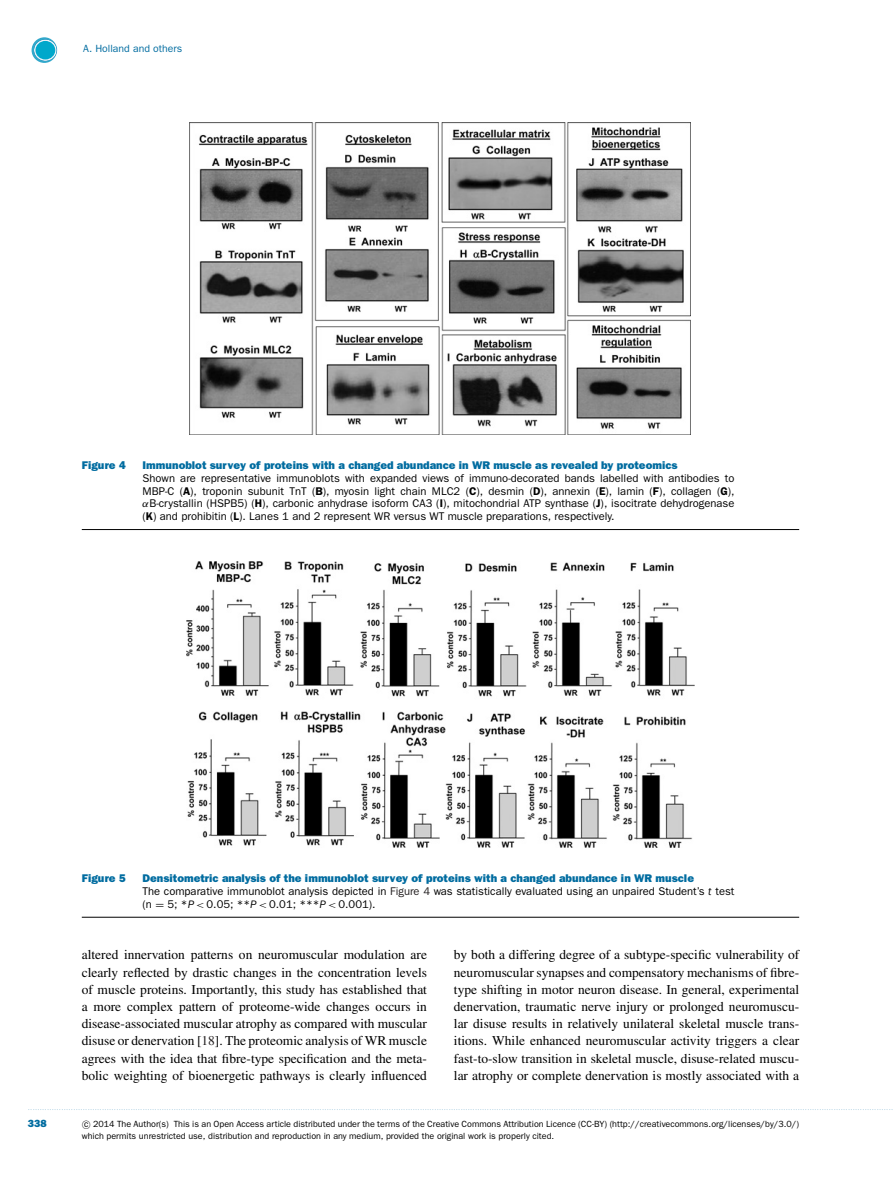
<style>
.page{position:relative;width:893px;height:1183px;background:#fff}
.page>*{position:absolute;margin:0;border:0;box-sizing:border-box;transform-origin:0 0}
.t1{font:13.5px/17.2px "Times";color:#000;text-align:justify}
.t2{font:11.25px/12.8px "Franklin Gothic";color:#000;text-align:justify}
.t3{font:800 11.25px "Franklin Gothic";color:#006ca0}
.t4{font:10.5px "Franklin Gothic";color:#006ca0}
.t5{font:800 10.5px "Franklin Gothic";color:#006ca0}
.t6{font:9px/12px "Franklin Gothic";color:#000}
.s1{font-weight:600}
.s2{font-family:"RMTMI"}
.s3{font-weight:800;color:#006ca0}
.s4{color:#231f20}
.s5{font-style:italic}
.s6{font-family:"MTSY"}
.s7{font-family:"CMSY10"}
</style>
<div class="page">
<svg style="left:32px;top:37px;width:25px;height:26px"></svg>
<svg style="left:34px;top:39px;width:23px;height:22px"></svg>
<div style="left:35px;top:41px;width:20px;height:18px;background:#00a8cb;border-radius:50%"></div>
<img style="left:190px;top:122px;width:500px;height:313px">
<hr style="left:82px;top:529px;width:717px;height:1px;background:#000">
<img style="left:186px;top:561px;width:509px;height:286px">
<hr style="left:82px;top:916px;width:717px;height:1px;background:#000">
<p class="t4" style="left:83px;top:45px;width:101px">A. Holland and others</p>
<p class="t3" style="left:82px;top:461px;width:46px">Figure 4</p>
<p class="t3" style="left:143px;top:461px;width:536px">Immunoblot survey of proteins with a changed abundance in WR muscle as revealed by proteomics</p>
<p class="t2" style="left:143px;top:472px;width:593px">Shown are representative immunoblots with expanded views of immuno-decorated bands labelled with antibodies to MBP-C (<span class="s1">A</span>), troponin subunit TnT (<span class="s1">B</span>), myosin light chain MLC2 (<span class="s1">C</span>), desmin (<span class="s1">D</span>), annexin (<span class="s1">E</span>), lamin (<span class="s1">F</span>), collagen (<span class="s1">G</span>), <span class="s2">α</span>B-crystallin (HSPB5) (<span class="s1">H</span>), carbonic anhydrase isoform CA3 (<span class="s1">I</span>), mitochondrial ATP synthase (<span class="s1">J</span>), isocitrate dehydrogenase (<span class="s1">K</span>) and prohibitin (<span class="s1">L</span>). Lanes 1 and 2 represent WR versus WT muscle preparations, respectively.</p>
<p class="t3" style="left:82px;top:874px;width:46px">Figure 5</p>
<p class="t2" style="left:143px;top:872px;width:593px;text-align:left"><span class="s3">Densitometric analysis of the immunoblot survey of proteins with a changed abundance in WR muscle<br></span>The comparative immunoblot analysis depicted in <span class="s4">Figure 4</span> was statistically evaluated using an unpaired Student’s <span class="s5">t</span> test (n <span class="s6">=</span> 5; *<span class="s5">P</span> <span class="s2">&lt;</span> 0.05; **<span class="s5">P</span> <span class="s2">&lt;</span> 0.01; ***<span class="s5">P</span> <span class="s2">&lt;</span> 0.001).</p>
<p class="t1" style="left:82px;top:947px;width:347px">altered innervation patterns on neuromuscular modulation are clearly reflected by drastic changes in the concentration levels of muscle proteins. Importantly, this study has established that a more complex pattern of proteome-wide changes occurs in disease-associated muscular atrophy as compared with muscular disuse or denervation [<span class="s4">18</span>]. The proteomic analysis of WR muscle agrees with the idea that fibre-type specification and the meta&shy;bolic weighting of bioenergetic pathways is clearly influenced</p>
<p class="t1" style="left:454px;top:947px;width:347px">by both a differing degree of a subtype-specific vulnerability of neuromuscular synapses and compensatory mechanisms of fibre&shy;type shifting in motor neuron disease. In general, experimental denervation, traumatic nerve injury or prolonged neuromuscu&shy;lar disuse results in relatively unilateral skeletal muscle trans&shy;itions. While enhanced neuromuscular activity triggers a clear fast-to-slow transition in skeletal muscle, disuse-related muscu&shy;lar atrophy or complete denervation is mostly associated with a</p>
<p class="t5" style="left:28px;top:1119px;width:20px">338</p>
<p class="t6" style="left:82px;top:1118px;width:719px"><span class="s7">-</span>c 2014 The Author(s) This is an Open Access article distributed under the terms of the Creative Commons Attribution Licence (CC-BY) (http://creativecommons.org/licenses/by/3.0/) which permits unrestricted use, distribution and reproduction in any medium, provided the original work is properly cited.</p>
</div>
